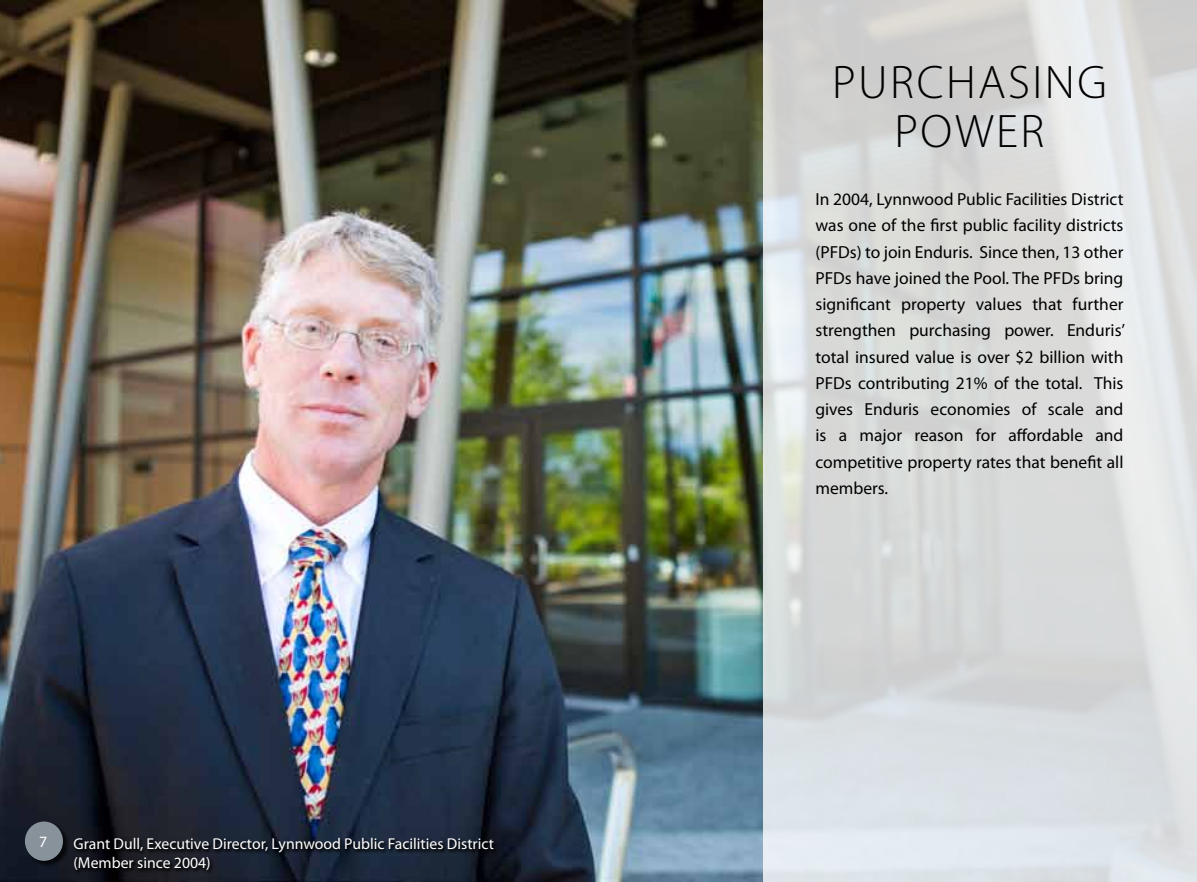
<style>
.page{position:relative;width:1197px;height:882px;background:#fff}
.page>*{position:absolute;margin:0;border:0;box-sizing:border-box;transform-origin:0 0}
.t1{font:300 47.25px/49px "Myriad Pro";letter-spacing:.05em;color:#000;text-align:center}
.t2{font:17.5px/26.2px "Myriad Pro";color:#000;text-align:justify}
.t3{font:15.75px/18.9px "Myriad Pro";color:#fff}
</style>
<div class="page">
<img style="left:0;top:0;width:763px;height:882px">
<svg style="left:763px;top:0;width:434px;height:882px;background:#dadddd"></svg>
<div style="left:25px;top:821px;width:45px;height:47px;background:#000;opacity:.75"></div>
<div style="left:25px;top:822px;width:38px;height:39px;background:#88929a;border-radius:50%"></div>
<div style="left:73px;top:837px;width:426px;height:38px;background:#000;opacity:.75"></div>
<p class="t3" style="left:39px;top:832px;width:10px">7</p>
<p class="t3" style="left:74px;top:835px;width:422px">Grant Dull, Executive Director, Lynnwood Public Facilities District (Member since 2004)</p>
<h1 class="t1" style="left:832px;top:59px;width:276px">PURCHASING<br>POWER</h1>
<p class="t2" style="left:816px;top:186px;width:311px">In 2004, Lynnwood Public Facilities District was one of the first public facility districts (PFDs) to join Enduris. Since then, 13 other PFDs have joined the Pool. The PFDs bring significant property values that further strengthen purchasing power. Enduris’ total insured value is over $2 billion with PFDs contributing 21% of the total. This gives Enduris economies of scale and is a major reason for affordable and competitive property rates that benefit all members.</p>
</div>
